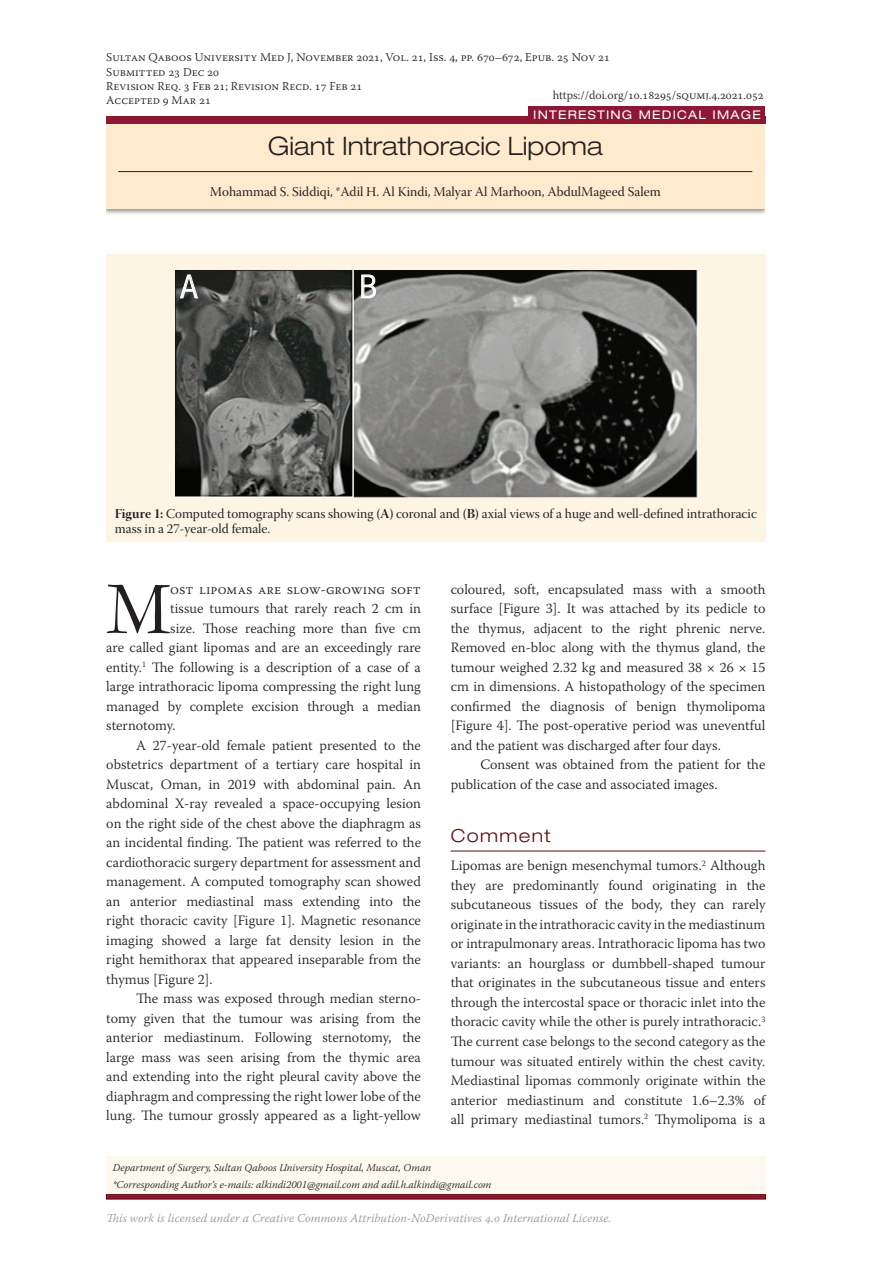
<style>
.page{position:relative;width:893px;height:1263px;background:#fff}
.page>*{position:absolute;margin:0;border:0;box-sizing:border-box;transform-origin:0 0}
.Text_Para_1_Drop{font:76.8px "Garamond";color:#231f20}
.t1{font:300 condensed 32.1px "Helvetica Neue LT Pro";color:#fff;scale:1.04 1}
.Manuscript_Title_Und{font:300 expanded 25.5px "Helvetica Neue LT Pro";color:#231f20}
.Heading1{font:300 expanded 18px "Helvetica Neue LT Pro";letter-spacing:.075em;color:#60080e}
.Text_Para_2{font:300 14.25px/19.5px "Warnock Pro";color:#231f20;text-align:justify}
.Text_Para_1{font:300 14.25px/19.5px "Warnock Pro";color:#231f20;text-align:justify}
.Text_Para_1_Drop-2{font:300 14.25px "Warnock Pro";color:#231f20}
.Figures{font:13.5px/15.8px "Warnock Pro Subh";color:#231f20}
.Manuscript_Authors{font:13.5px "Warnock Pro Subh";color:#231f20}
.Top_Grey_Box_Header{font:300 12px "Warnock Pro";color:#231f20}
.Coverpage_Smallprint{font:italic 300 12px "Warnock Pro";letter-spacing:.01em;color:#939598}
.Field{font:expanded 12px "Helvetica Neue LT Pro";letter-spacing:.1em;color:#fff}
.Author_Address{font:italic 300 10.5px "Warnock Pro";color:#231f20}
.s1{font-family:"Warnock Pro Bold Disp"}
</style>
<div class="page">
<svg style="left:106px;top:1194px;width:660px;height:5px;background:#84162d"></svg>
<div style="left:106px;top:1157px;width:659px;height:37px;background:#fef9ef"></div>
<div style="left:101px;top:121px;width:668px;height:94px;background:#231f20;opacity:.5"></div>
<div style="left:106px;top:124px;width:659px;height:85px;background:#feeacc"></div>
<hr style="left:118px;top:171px;width:634px;height:1px;background:#231f20">
<div style="left:91px;top:118px;width:15px;height:207px;background:#fff"></div>
<div style="left:765px;top:124px;width:15px;height:201px;background:#fff"></div>
<hr style="left:451px;top:851px;width:314px;height:1px;background:#60080e">
<div style="left:106px;top:116px;width:659px;height:8px;background:#8e1834"></div>
<div style="left:528px;top:106px;width:237px;height:17px;background:#8e1834"></div>
<div style="left:106px;top:254px;width:659px;height:288px;background:#fef4e4"></div>
<img style="left:176px;top:270px;width:523px;height:228px">
<svg style="left:180px;top:274px;width:18px;height:25px"></svg>
<svg style="left:361px;top:274px;width:15px;height:24px"></svg>
<p class="Top_Grey_Box_Header" style="left:106px;top:50px;width:505px">Sultan Qaboos University Med J, November 2021, Vol. 21, Iss. 4, pp. 670–672, Epub. 25 Nov 21</p>
<p class="Top_Grey_Box_Header" style="left:106px;top:64px;width:114px">Submitted 23 Dec 20</p>
<p class="Top_Grey_Box_Header" style="left:106px;top:79px;width:258px">Revision Req. 3 Feb 21; Revision Recd. 17 Feb 21</p>
<p class="Top_Grey_Box_Header" style="left:106px;top:93px;width:106px">Accepted 9 Mar 21</p>
<p class="Top_Grey_Box_Header" style="left:553px;top:88px;width:212px">https://doi.org/10.18295/squmj.4.2021.052</p>
<p class="Field" style="left:533px;top:108px;width:229px">INTERESTING MEDICAL IMAGE</p>
<p class="Manuscript_Title_Und" style="left:268px;top:130px;width:336px">Giant Intrathoracic Lipoma</p>
<p class="Manuscript_Authors" style="left:210px;top:184px;width:452px">Mohammad S. Siddiqi, *Adil H. Al Kindi, Malyar Al Marhoon, AbdulMageed Salem</p>
<p class="t1" style="left:181px;top:268px;width:18px">A</p>
<p class="t1" style="left:360px;top:268px;width:18px">B</p>
<p class="Figures" style="left:115px;top:507px;width:644px"><span class="s1">Figure 1:</span> Computed tomography scans showing <span class="s1">(A)</span> coronal and <span class="s1">(B)</span> axial views of a huge and well-defined intrathoracic mass in a 27-year-old female.</p>
<p class="Text_Para_1_Drop" style="left:106px;top:557px;width:65px">M</p>
<p class="Text_Para_1_Drop-2" style="left:170px;top:581px;width:252px">ost lipomas are slow-growing soft</p>
<p class="Text_Para_1_Drop-2" style="left:170px;top:600px;width:252px">tissue tumours that rarely reach 2 cm in</p>
<p class="Text_Para_1_Drop-2" style="left:170px;top:620px;width:252px">size. Those reaching more than five cm</p>
<p class="Text_Para_1_Drop-2" style="left:106px;top:639px;width:316px">are called giant lipomas and are an exceedingly rare</p>
<p class="Text_Para_1_Drop-2" style="left:106px;top:659px;width:316px">entity.<sup>1</sup> The following is a description of a case of a</p>
<p class="Text_Para_1_Drop-2" style="left:106px;top:678px;width:316px">large intrathoracic lipoma compressing the right lung</p>
<p class="Text_Para_1_Drop-2" style="left:106px;top:698px;width:316px">managed by complete excision through a median</p>
<p class="Text_Para_1_Drop-2" style="left:106px;top:717px;width:71px">sternotomy.</p>
<p class="Text_Para_2" style="left:106px;top:735px;width:316px;text-indent:30px">A 27-year-old female patient presented to the obstetrics department of a tertiary care hospital in Muscat, Oman, in 2019 with abdominal pain. An abdominal X-ray revealed a space-occupying lesion on the right side of the chest above the diaphragm as an incidental finding. The patient was referred to the cardiothoracic surgery department for assessment and management. A computed tomography scan showed an anterior mediastinal mass extending into the right thoracic cavity [Figure 1]. Magnetic resonance imaging showed a large fat density lesion in the right hemithorax that appeared inseparable from the thymus [Figure 2].</p>
<p class="Text_Para_2" style="left:106px;top:989px;width:316px;text-indent:30px">The mass was exposed through median sterno&shy;tomy given that the tumour was arising from the anterior mediastinum. Following sternotomy, the large mass was seen arising from the thymic area and extending into the right pleural cavity above the diaphragm and compressing the right lower lobe of the lung. The tumour grossly appeared as a light-yellow</p>
<p class="Text_Para_2" style="left:451px;top:579px;width:316px">coloured, soft, encapsulated mass with a smooth surface [Figure 3]. It was attached by its pedicle to the thymus, adjacent to the right phrenic nerve.<br>Removed en-bloc along with the thymus gland, the tumour weighed 2.32 kg and measured 38 × 26 × 15 cm in dimensions. A histopathology of the specimen confirmed the diagnosis of benign thymolipoma [Figure 4]. The post-operative period was uneventful and the patient was discharged after four days.</p>
<p class="Text_Para_2" style="left:451px;top:755px;width:316px;text-indent:30px">Consent was obtained from the patient for the publication of the case and associated images.</p>
<p class="Heading1" style="left:451px;top:825px;width:102px">Comment</p>
<p class="Text_Para_1" style="left:451px;top:856px;width:317px">Lipomas are benign mesenchymal tumors.<sup>2</sup> Although they are predominantly found originating in the subcutaneous tissues of the body, they can rarely originate in the intrathoracic cavity in the mediastinum or intrapulmonary areas. Intrathoracic lipoma has two variants: an hourglass or dumbbell-shaped tumour that originates in the subcutaneous tissue and enters through the intercostal space or thoracic inlet into the thoracic cavity while the other is purely intrathoracic.<sup>3<br></sup>The current case belongs to the second category as the tumour was situated entirely within the chest cavity.<br>Mediastinal lipomas commonly originate within the anterior mediastinum and constitute 1.6–2.3% of all primary mediastinal tumors.<sup>2</sup> Thymolipoma is a</p>
<p class="Author_Address" style="left:113px;top:1161px;width:320px">Department of Surgery, Sultan Qaboos University Hospital, Muscat, Oman</p>
<p class="Author_Address" style="left:113px;top:1178px;width:380px">*Corresponding Author’s e-mails: alkindi2001@gmail.com and adil.h.alkindi@gmail.com</p>
<p class="Coverpage_Smallprint" style="left:106px;top:1211px;width:506px">This work is licensed under a Creative Commons Attribution-NoDerivatives 4.0 International License.</p>
</div>
